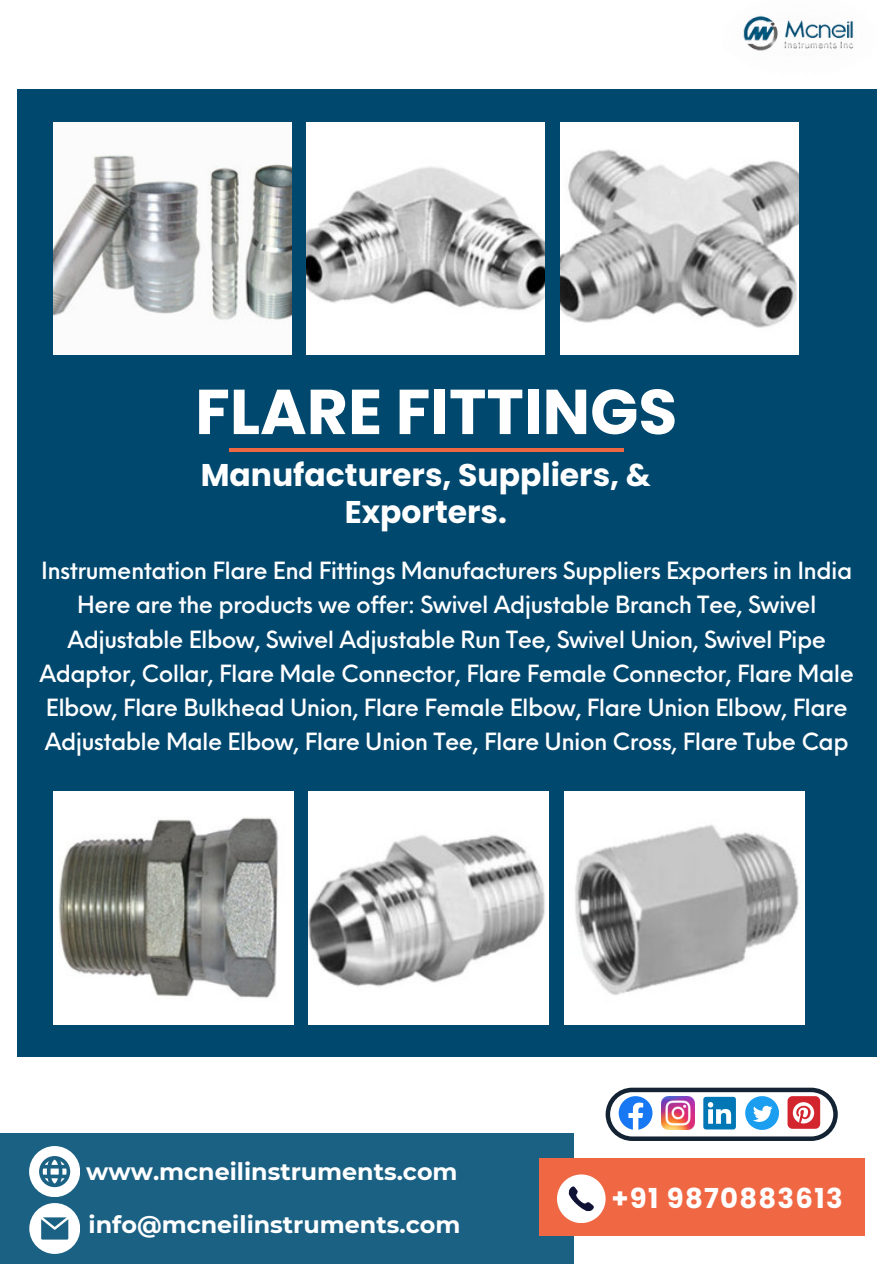
<style>
.page{position:relative;width:894px;height:1264px;background:#fff}
.page>*{position:absolute;margin:0;border:0;box-sizing:border-box;transform-origin:0 0}
.t1{font:700 63.3px "Poppins";color:#fff}
.t2{font:700 31.35px/37.3px "Poppins";color:#fff;text-align:center}
.t3{font:700 27.45px "Poppins";letter-spacing:.045em;color:#fff}
.t4{font:700 23.85px "Montserrat";color:#fff}
.t5{font:500 23.1px/34.2px "Neue Einstellung";letter-spacing:-.025em;color:#fff;text-align:center}
</style>
<div class="page">
<div style="left:0;top:1133px;width:574px;height:130px;background:#1b6184"></div>
<div style="left:539px;top:1158px;width:325px;height:78px;background:#f06744"></div>
<svg style="left:557px;top:1174px;width:48px;height:48px"></svg>
<svg style="left:29px;top:1146px;width:51px;height:50px"></svg>
<svg style="left:29px;top:1203px;width:51px;height:50px"></svg>
<svg style="left:605px;top:1087px;width:232px;height:53px"></svg>
<div style="left:17px;top:89px;width:859px;height:967px;background:#01486f"></div>
<hr style="left:229px;top:448px;width:394px;height:3px;background:#f06744">
<img style="left:309px;top:791px;width:239px;height:233px">
<img style="left:564px;top:791px;width:240px;height:233px">
<img style="left:307px;top:123px;width:237px;height:231px">
<img style="left:560px;top:123px;width:237px;height:231px">
<img style="left:53px;top:123px;width:238px;height:231px">
<img style="left:53px;top:791px;width:240px;height:233px">
<img style="left:743px;top:15px;width:111px;height:36px">
<p class="t1" style="left:195px;top:367px;width:483px">FLARE FITTINGS</p>
<p class="t2" style="left:201px;top:456px;width:451px">Manufacturers, Suppliers, &amp;<br>Exporters.</p>
<p class="t5" style="left:40px;top:551px;width:815px">Instrumentation Flare End Fittings Manufacturers Suppliers Exporters in India Here are the products we offer: Swivel Adjustable Branch Tee, Swivel Adjustable Elbow, Swivel Adjustable Run Tee, Swivel Union, Swivel Pipe Adaptor, Collar, Flare Male Connector, Flare Female Connector, Flare Male Elbow, Flare Bulkhead Union, Flare Female Elbow, Flare Union Elbow, Flare Adjustable Male Elbow, Flare Union Tee, Flare Union Cross, Flare Tube Cap</p>
<p class="t4" style="left:86px;top:1156px;width:373px">www.mcneilinstruments.com</p>
<p class="t4" style="left:89px;top:1209px;width:373px">info@mcneilinstruments.com</p>
<p class="t3" style="left:611px;top:1179px;width:233px">+91 9870883613</p>
</div>
